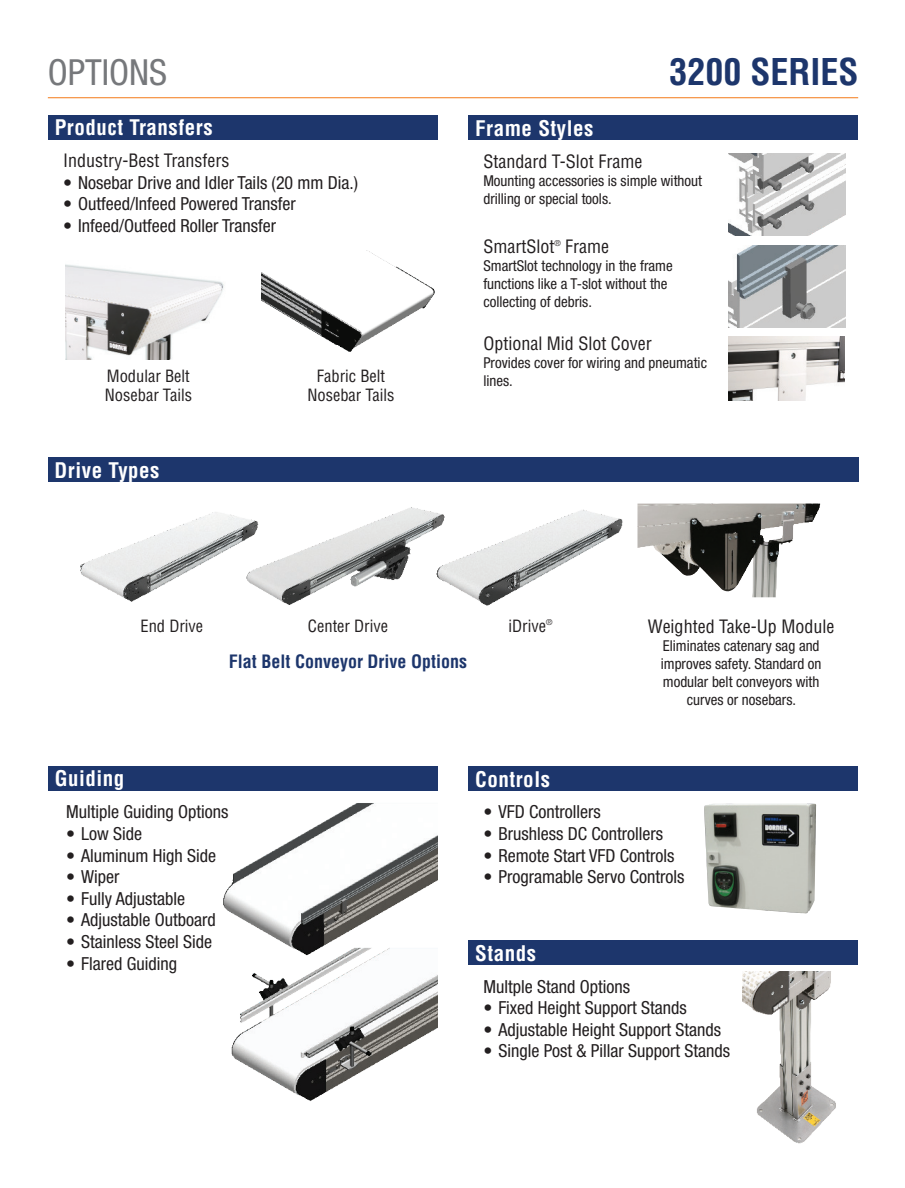
<style>
.page{position:relative;width:905px;height:1188px;background:#fff}
.page>*{position:absolute;margin:0;border:0;box-sizing:border-box;transform-origin:0 0}
.t1{font:700 condensed 36px "Helvetica";color:#1d366c}
.t2{font:condensed 36px "Helvetica Neue";color:#76787b}
.t3{font:700 condensed 21px "Helvetica";letter-spacing:.025em;color:#fff}
.t4{font:condensed 18px "Helvetica Neue";color:#231f20}
.t5{font:condensed 18px "Helvetica";color:#231f20}
.t6{font:700 condensed 18px "Helvetica";color:#1d366c}
.t7{font:condensed 16.5px/19.5px "Helvetica";color:#231f20}
.t8{font:condensed 15px/18px "Helvetica Neue";color:#231f20}
.t9{font:condensed 7.8px "Helvetica";color:#231f20}
</style>
<div class="page">
<div style="left:48px;top:766px;width:390px;height:25px;background:#1d366c"></div>
<div style="left:48px;top:458px;width:810px;height:24px;background:#1d366c"></div>
<img style="left:65px;top:264px;width:159px;height:96px">
<img style="left:261px;top:251px;width:174px;height:101px">
<div style="left:48px;top:115px;width:390px;height:25px;background:#1d366c"></div>
<div style="left:468px;top:766px;width:390px;height:25px;background:#1d366c"></div>
<img style="left:704px;top:804px;width:112px;height:109px">
<img style="left:447px;top:509px;width:176px;height:97px">
<img style="left:80px;top:512px;width:163px;height:90px">
<img style="left:243px;top:507px;width:204px;height:98px">
<hr style="left:48px;top:97px;width:810px;height:1px;background:#f58932">
<div style="left:468px;top:115px;width:390px;height:25px;background:#1d366c"></div>
<img style="left:637px;top:504px;width:183px;height:93px">
<img style="left:223px;top:803px;width:214px;height:133px">
<img style="left:231px;top:936px;width:206px;height:165px">
<div style="left:468px;top:940px;width:390px;height:25px;background:#1d366c"></div>
<img style="left:728px;top:337px;width:116px;height:63px">
<img style="left:728px;top:245px;width:117px;height:83px">
<img style="left:728px;top:153px;width:117px;height:82px">
<img style="left:742px;top:971px;width:94px;height:173px">
<h1 class="t2" style="left:48px;top:51px;width:121px">OPTIONS</h1>
<h1 class="t1" style="left:669px;top:50px;width:191px">3200 SERIES</h1>
<p class="t3" style="left:475px;top:115px;width:120px">Frame Styles</p>
<p class="t5" style="left:483px;top:150px;width:160px">Standard T-Slot Frame</p>
<p class="t8" style="left:483px;top:171px;width:220px">Mounting accessories is simple without drilling or special tools.</p>
<p class="t5" style="left:483px;top:235px;width:73px">SmartSlot</p>
<p class="t9" style="left:554px;top:238px;width:8px">®</p>
<p class="t5" style="left:565px;top:235px;width:45px">Frame</p>
<p class="t8" style="left:483px;top:257px;width:191px">SmartSlot technology in the frame functions like a T-slot without the collecting of debris.</p>
<p class="t5" style="left:483px;top:333px;width:170px">Optional Mid Slot Cover</p>
<p class="t8" style="left:483px;top:354px;width:225px">Provides cover for wiring and pneumatic lines.</p>
<p class="t3" style="left:55px;top:115px;width:159px">Product Transfers</p>
<p class="t5" style="left:63px;top:149px;width:168px">Industry-Best Transfers</p>
<p class="t4" style="left:63px;top:172px;width:297px">• Nosebar Drive and Idler Tails (20 mm Dia.)</p>
<p class="t4" style="left:63px;top:194px;width:234px">• Outfeed/Infeed Powered Transfer</p>
<p class="t4" style="left:63px;top:215px;width:214px">• Infeed/Outfeed Roller Transfer</p>
<p class="t7" style="left:105px;top:366px;width:89px">Modular Belt<br>Nosebar Tails</p>
<p class="t7" style="left:307px;top:366px;width:89px;text-align:center">Fabric Belt<br>Nosebar Tails</p>
<p class="t3" style="left:55px;top:458px;width:106px">Drive Types</p>
<p class="t7" style="left:140px;top:616px;width:64px">End Drive</p>
<p class="t7" style="left:308px;top:616px;width:82px">Center Drive</p>
<p class="t7" style="left:508px;top:616px;width:39px">iDrive</p>
<p class="t9" style="left:546px;top:617px;width:8px">®</p>
<p class="t6" style="left:229px;top:650px;width:239px">Flat Belt Conveyor Drive Options</p>
<p class="t5" style="left:648px;top:615px;width:188px">Weighted Take-Up Module</p>
<p class="t8" style="left:660px;top:636px;width:162px;text-align:center">Eliminates catenary sag and improves safety. Standard on modular belt conveyors with curves or nosebars.</p>
<p class="t3" style="left:55px;top:766px;width:71px">Guiding</p>
<p class="t4" style="left:66px;top:802px;width:164px">Multiple Guiding Options</p>
<p class="t4" style="left:66px;top:823px;width:78px">• Low Side</p>
<p class="t4" style="left:66px;top:845px;width:151px">• Aluminum High Side</p>
<p class="t4" style="left:66px;top:866px;width:55px">• Wiper</p>
<p class="t4" style="left:66px;top:888px;width:120px">• Fully Adjustable</p>
<p class="t4" style="left:66px;top:910px;width:151px">• Adjustable Outboard</p>
<p class="t4" style="left:66px;top:931px;width:147px">• Stainless Steel Side</p>
<p class="t4" style="left:66px;top:953px;width:112px">• Flared Guiding</p>
<p class="t3" style="left:475px;top:766px;width:76px">Controls</p>
<p class="t4" style="left:483px;top:802px;width:119px">• VFD Controllers</p>
<p class="t4" style="left:483px;top:823px;width:181px">• Brushless DC Controllers</p>
<p class="t4" style="left:483px;top:845px;width:192px">• Remote Start VFD Controls</p>
<p class="t4" style="left:483px;top:866px;width:202px">• Programable Servo Controls</p>
<p class="t3" style="left:475px;top:941px;width:62px">Stands</p>
<p class="t4" style="left:483px;top:976px;width:148px">Multple Stand Options</p>
<p class="t4" style="left:483px;top:998px;width:205px">• Fixed Height Support Stands</p>
<p class="t4" style="left:483px;top:1019px;width:239px">• Adjustable Height Support Stands</p>
<p class="t4" style="left:483px;top:1041px;width:248px">• Single Post &amp; Pillar Support Stands</p>
</div>
